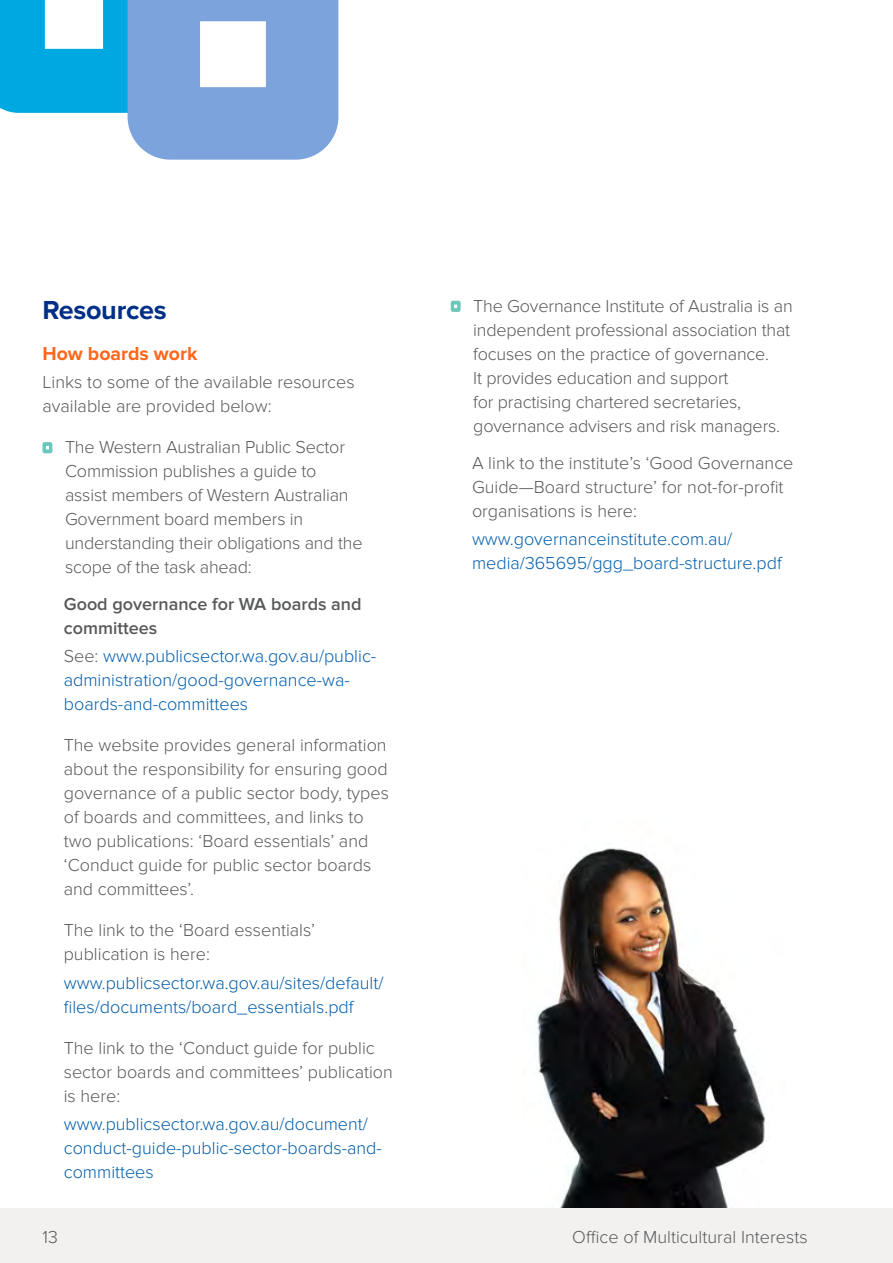
<style>
.page{position:relative;width:893px;height:1263px;background:#fff}
.page>*{position:absolute;margin:0;border:0;box-sizing:border-box;transform-origin:0 0}
.Body_Copy_-_Light{font:700 27px "Proxima Nova";letter-spacing:-.01em;color:#002f87}
.Section_Subheading_l{font:700 19.5px "Proxima Nova";color:#ff671b}
.Body_Copy_-_Light-2{font:300 18px/24px "Proxima Nova";color:#58595b}
.Body_Bullet_list_-_i{font:300 18px/24px "Proxima Nova";letter-spacing:-.01em;color:#58595b}
.Body_Copy_-_Light-3{font:300 18px/24px "Proxima Nova";color:#005dac}
.Body_Copy_-_Light-4{font:600 18px/24px "Proxima Nova";color:#58595b}
.s1{color:#58595b}
</style>
<div class="page">
<svg style="left:0;top:0;width:338px;height:160px"></svg>
<img style="left:536px;top:848px;width:229px;height:360px">
<div style="left:0;top:1208px;width:893px;height:55px;background:#f2f1f0"></div>
<svg style="left:43px;top:442px;width:9px;height:11px"></svg>
<svg style="left:451px;top:301px;width:10px;height:11px"></svg>
<p class="Body_Copy_-_Light" style="left:43px;top:294px;width:126px">Resources</p>
<p class="Section_Subheading_l" style="left:43px;top:342px;width:157px">How boards work</p>
<p class="Body_Copy_-_Light-2" style="left:43px;top:370px;width:314px">Links to some of the available resources available are provided below:</p>
<p class="Body_Bullet_list_-_i" style="left:65px;top:435px;width:299px">The Western Australian Public Sector Commission publishes a guide to assist members of Western Australian Government board members in understanding their obligations and the scope of the task ahead:</p>
<p class="Body_Copy_-_Light-4" style="left:64px;top:592px;width:299px">Good governance for WA boards and committees</p>
<p class="Body_Copy_-_Light-3" style="left:64px;top:644px;width:314px"><span class="s1">See:</span> www.publicsector.wa.gov.au/public&shy;administration/good-governance-wa&shy;boards-and-committees</p>
<p class="Body_Copy_-_Light-2" style="left:64px;top:733px;width:327px">The website provides general information about the responsibility for ensuring good governance of a public sector body, types of boards and committees, and links to two publications: ‘Board essentials’ and ‘Conduct guide for public sector boards and committees’.</p>
<p class="Body_Copy_-_Light-2" style="left:64px;top:918px;width:253px">The link to the ‘Board essentials’ publication is here:</p>
<p class="Body_Copy_-_Light-3" style="left:64px;top:971px;width:321px">www.publicsector.wa.gov.au/sites/default/ files/documents/board_essentials.pdf</p>
<p class="Body_Copy_-_Light-2" style="left:64px;top:1036px;width:331px">The link to the ‘Conduct guide for public sector boards and committees’ publication is here:</p>
<p class="Body_Copy_-_Light-3" style="left:64px;top:1112px;width:320px">www.publicsector.wa.gov.au/document/ conduct-guide-public-sector-boards-and&shy;committees</p>
<p class="Body_Bullet_list_-_i" style="left:473px;top:294px;width:321px">The Governance Institute of Australia is an independent professional association that focuses on the practice of governance.<br>It provides education and support<br>for practising chartered secretaries, governance advisers and risk managers.</p>
<p class="Body_Copy_-_Light-2" style="left:472px;top:451px;width:323px">A link to the institute’s ‘Good Governance<br>Guide—Board structure’ for not-for-profit organisations is here:</p>
<p class="Body_Copy_-_Light-3" style="left:472px;top:527px;width:311px">www.governanceinstitute.com.au/ media/365695/ggg_board-structure.pdf</p>
<p class="Body_Copy_-_Light-2" style="left:43px;top:1225px;width:17px">13</p>
<p class="Body_Copy_-_Light-2" style="left:572px;top:1225px;width:237px">Office of Multicultural Interests</p>
</div>
